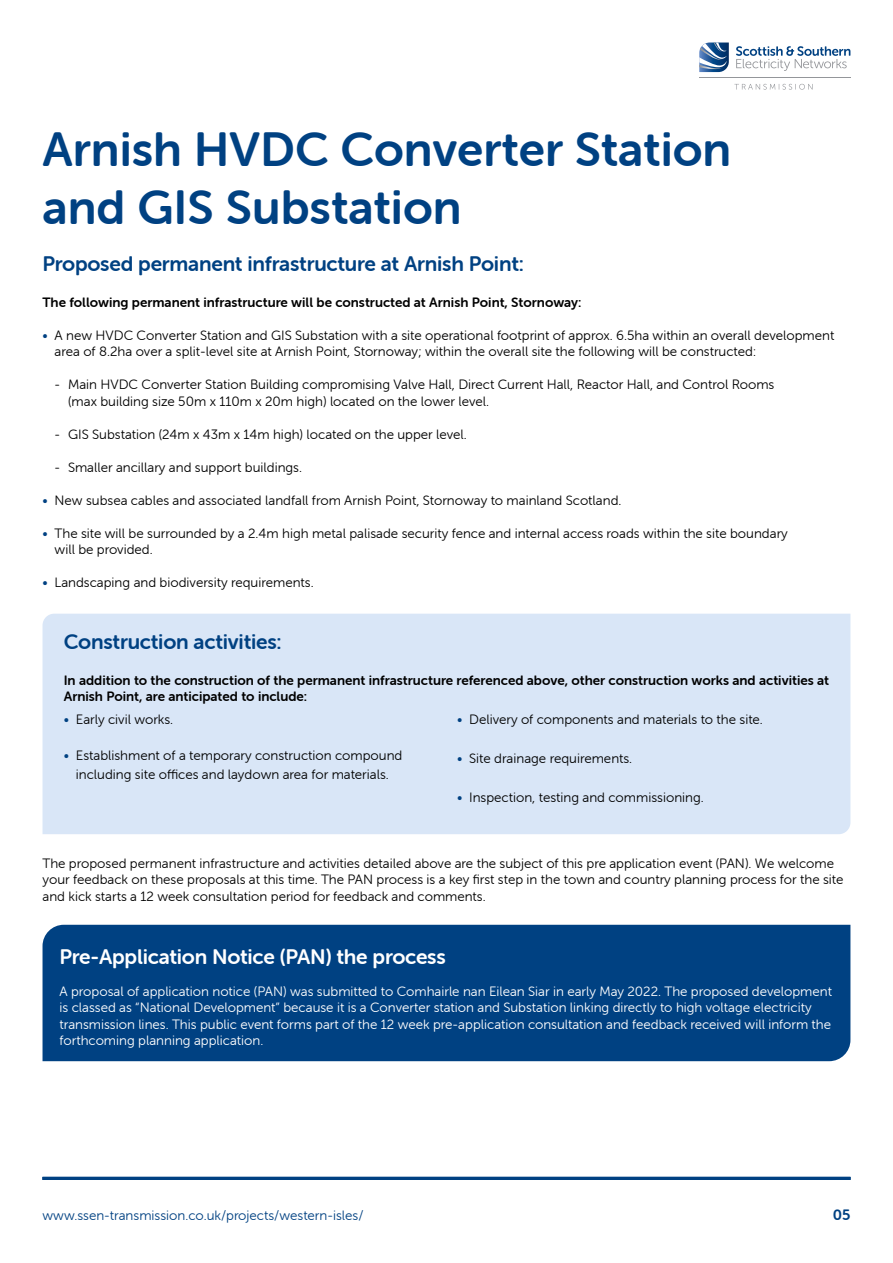
<style>
.page{position:relative;width:893px;height:1263px;background:#fff}
.page>*{position:absolute;margin:0;border:0;box-sizing:border-box;transform-origin:0 0}
.t1{font:48px/57.6px "Museo Sans Rounded 700";color:#004182}
.t2{font:21px "Museo Sans Rounded 700";letter-spacing:-.01em;color:#004182}
.t3{font:21px "Museo Sans Rounded 700";letter-spacing:-.01em;color:#fff}
.t4{font:15px "Museo Sans Rounded 700";color:#004182}
.t5{font:13.5px/16.5px "Museo Sans Rounded 300";color:#000}
.t6{font:13.5px/16.5px "Museo Sans Rounded 300";color:#fff}
.t7{font:13.5px/16.5px "Museo Sans Rounded 700";color:#000}
.t8{font:13.5px "Museo Sans Rounded 300";color:#004182}
.s1{color:#004182}
</style>
<div class="page">
<div style="left:43px;top:925px;width:807px;height:136px;background:#004182"></div>
<svg style="left:699px;top:43px;width:30px;height:29px"></svg>
<svg style="left:736px;top:46px;width:114px;height:25px"></svg>
<hr style="left:699px;top:78px;width:151px;height:1px;background:#94969a">
<svg style="left:734px;top:84px;width:78px;height:6px"></svg>
<hr style="left:43px;top:1177px;width:807px;height:3px;background:#004182">
<div style="left:43px;top:614px;width:807px;height:220px;background:#d9e6f7"></div>
<h1 class="t1" style="left:43px;top:121px;width:690px">Arnish HVDC Converter Station and GIS Substation</h1>
<h2 class="t2" style="left:43px;top:252px;width:483px">Proposed permanent infrastructure at Arnish Point:</h2>
<p class="t7" style="left:43px;top:294px;width:540px">The following permanent infrastructure will be constructed at Arnish Point, Stornoway:</p>
<p class="t5" style="left:55px;top:327px;width:781px;text-indent:-12px"><span class="s1">•</span> A new HVDC Converter Station and GIS Substation with a site operational footprint of approx. 6.5ha within an overall development area of 8.2ha over a split-level site at Arnish Point, Stornoway; within the overall site the following will be constructed:</p>
<p class="t5" style="left:68px;top:376px;width:708px;text-indent:-13px">- Main HVDC Converter Station Building compromising Valve Hall, Direct Current Hall, Reactor Hall, and Control Rooms (max building size 50m x 110m x 20m high) located on the lower level.</p>
<p class="t5" style="left:55px;top:426px;width:414px">- GIS Substation (24m x 43m x 14m high) located on the upper level.</p>
<p class="t5" style="left:55px;top:459px;width:249px">- Smaller ancillary and support buildings.</p>
<p class="t5" style="left:43px;top:492px;width:580px"><span class="s1">•</span> New subsea cables and associated landfall from Arnish Point, Stornoway to mainland Scotland.</p>
<p class="t5" style="left:55px;top:525px;width:735px;text-indent:-12px"><span class="s1">•</span> The site will be surrounded by a 2.4m high metal palisade security fence and internal access roads within the site boundary will be provided.</p>
<p class="t5" style="left:43px;top:574px;width:273px"><span class="s1">•</span> Landscaping and biodiversity requirements.</p>
<h2 class="t2" style="left:64px;top:630px;width:220px">Construction activities:</h2>
<p class="t7" style="left:64px;top:672px;width:767px">In addition to the construction of the permanent infrastructure referenced above, other construction works and activities at<br>Arnish Point, are anticipated to include:</p>
<p class="t5" style="left:64px;top:711px;width:111px"><span class="s1">•</span> Early civil works.</p>
<p class="t5" style="left:64px;top:746px;width:340px;line-height:19.5px;text-align:center"><span class="s1">•</span> Establishment of a temporary construction compound including site offices and laydown area for materials.</p>
<p class="t5" style="left:457px;top:711px;width:307px"><span class="s1">•</span> Delivery of components and materials to the site.</p>
<p class="t5" style="left:457px;top:750px;width:177px"><span class="s1">•</span> Site drainage requirements.</p>
<p class="t5" style="left:457px;top:789px;width:248px"><span class="s1">•</span> Inspection, testing and commissioning.</p>
<p class="t5" style="left:43px;top:855px;width:802px">The proposed permanent infrastructure and activities detailed above are the subject of this pre application event (PAN). We welcome your feedback on these proposals at this time. The PAN process is a key first step in the town and country planning process for the site and kick starts a 12 week consultation period for feedback and comments.</p>
<h2 class="t3" style="left:60px;top:944px;width:388px">Pre-Application Notice (PAN) the process</h2>
<p class="t6" style="left:60px;top:983px;width:774px">A proposal of application notice (PAN) was submitted to Comhairle nan Eilean Siar in early May 2022. The proposed development is classed as “National Development” because it is a Converter station and Substation linking directly to high voltage electricity transmission lines. This public event forms part of the 12 week pre-application consultation and feedback received will inform the forthcoming planning application.</p>
<p class="t8" style="left:43px;top:1208px;width:323px">www.ssen-transmission.co.uk/projects/western-isles/</p>
<p class="t4" style="left:833px;top:1207px;width:19px">05</p>
</div>
